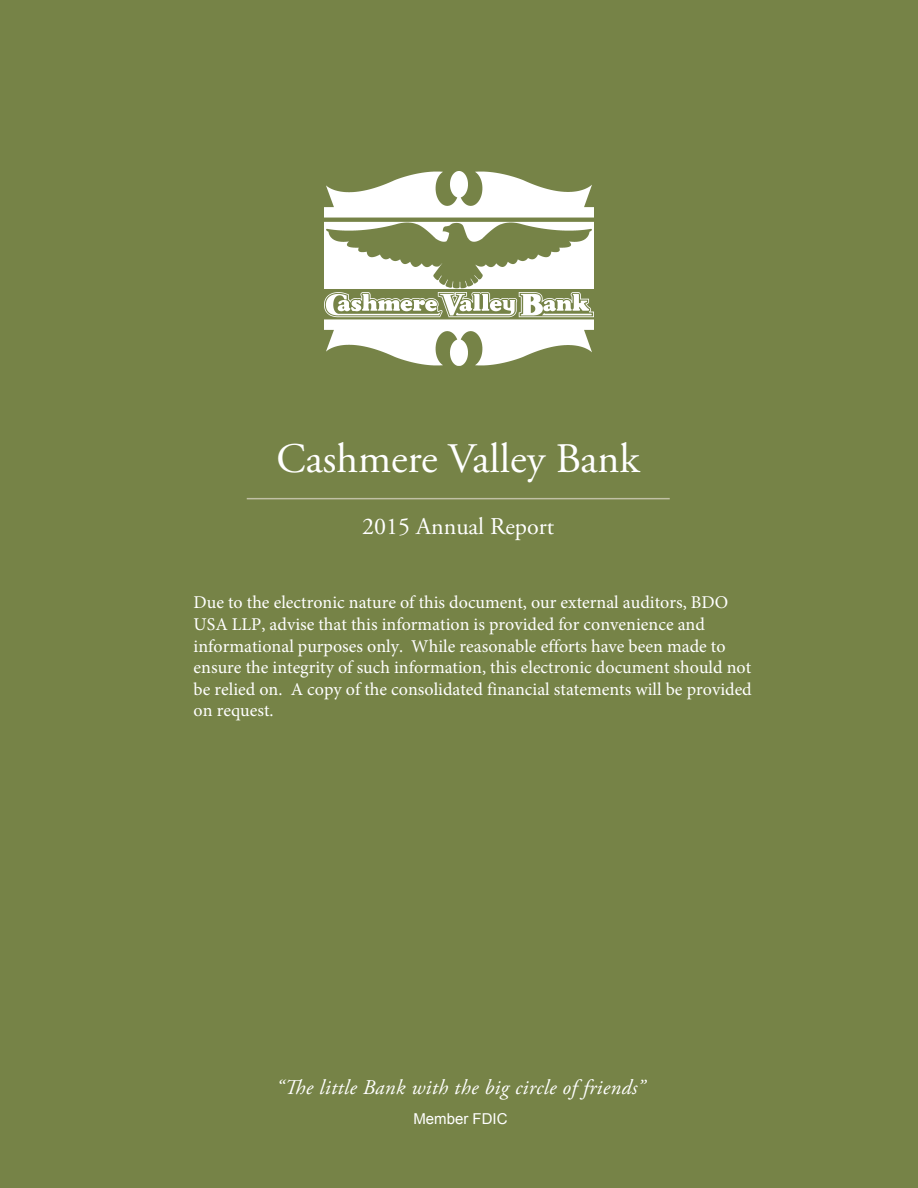
<style>
.page{position:relative;width:918px;height:1188px;background:#768347}
.page>*{position:absolute;margin:0;border:0;box-sizing:border-box;transform-origin:0 0}
.t1{font:42px "Adobe Garamond Pro";color:#fff}
.t2{font:24px "Adobe Garamond Pro";color:#fff}
.t3{font:italic 21px "Adobe Garamond Pro";letter-spacing:.02em;color:#fff}
.t4{font:18px/21.6px "Minion Pro";color:#fff}
.t5{font:15px "Arial";color:#fff}
</style>
<div class="page">
<hr style="left:247px;top:498px;width:423px;height:1px;background:#c0c0a5">
<img style="left:324px;top:171px;width:270px;height:194px">
<p class="t1" style="left:277px;top:434px;width:365px">Cashmere Valley Bank</p>
<p class="t2" style="left:362px;top:512px;width:194px">2015 Annual Report</p>
<p class="t4" style="left:194px;top:592px;width:560px">Due to the electronic nature of this document, our external auditors, BDO USA LLP, advise that this information is provided for convenience and informational purposes only. While reasonable efforts have been made to ensure the integrity of such information, this electronic document should not be relied on. A copy of the consolidated financial statements will be provided on request.</p>
<p class="t3" style="left:276px;top:1075px;width:370px">“The little Bank with the big circle of friends”</p>
<p class="t5" style="left:413px;top:1109px;width:96px">Member FDIC</p>
</div>
